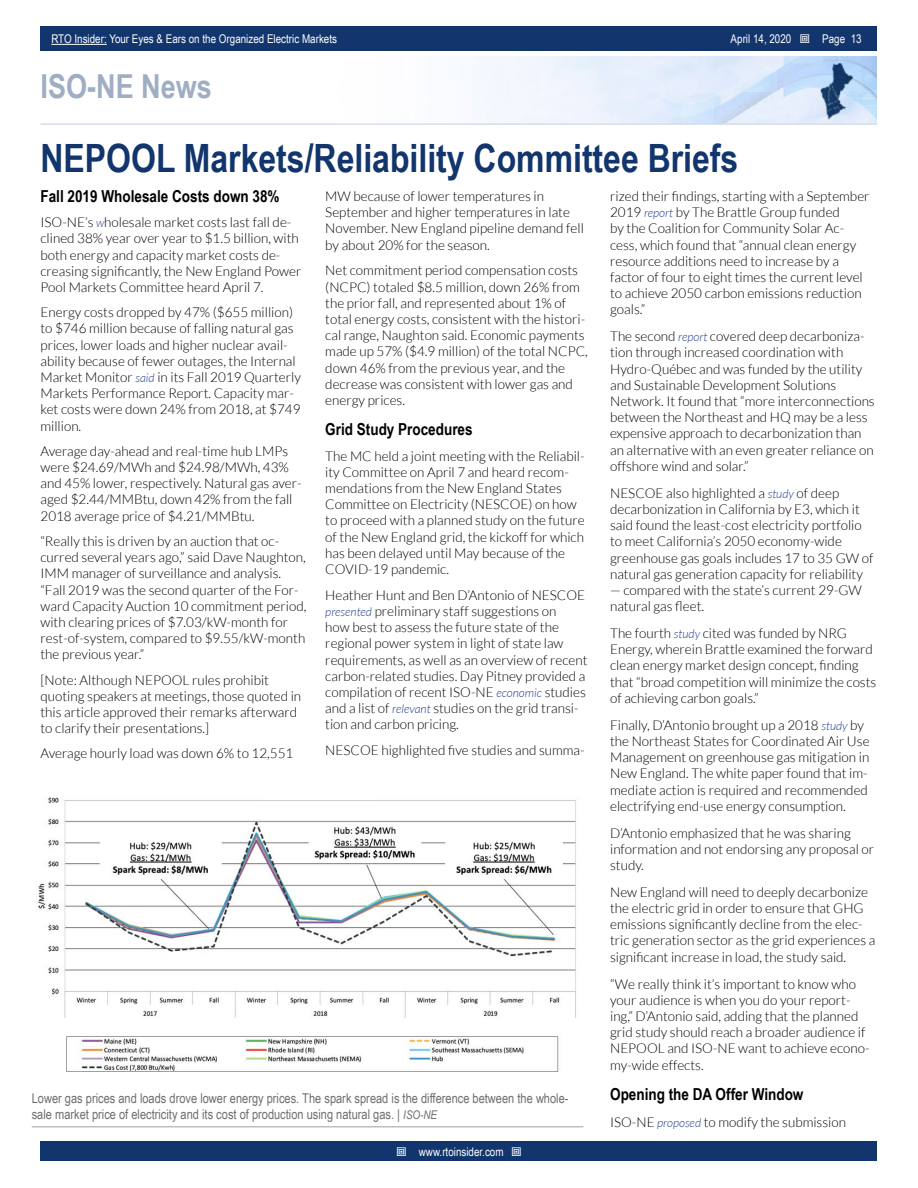
<style>
.page{position:relative;width:918px;height:1188px;background:#fff}
.page>*{position:absolute;margin:0;border:0;box-sizing:border-box;transform-origin:0 0}
.t1{font:700 39px "Arial Narrow";color:#11356c}
.t2{font:700 33px "Arial Narrow";color:#a0aec4}
.t3{font:700 16.5px "Arial Narrow";color:#000}
.t4{font:300 13.5px/16.2px "Lato";color:#000}
.t5{font:13.5px/16.2px "Arial Narrow";color:#6d6e71}
.t6{font:12px "Arial Narrow";color:#fff}
.s1{font-style:italic;font-size:12px;color:#25408f}
.s2{font-style:italic;font-size:12px}
</style>
<div class="page">
<div style="left:41px;top:1142px;width:836px;height:19px;background:#11356c"></div>
<div style="left:41px;top:27px;width:836px;height:24px;background:#11356c"></div>
<hr style="left:51px;top:44px;width:56px;height:1px;background:#fff">
<img style="left:474px;top:56px;width:403px;height:67px">
<hr style="left:40px;top:123px;width:837px;height:2px;background:#d6deec">
<hr style="left:32px;top:1126px;width:551px;height:2px;background:#bfbfbf">
<img style="left:38px;top:797px;width:538px;height:275px">
<p class="t6" style="left:51px;top:30px;width:287px">RTO Insider: Your Eyes &amp; Ears on the Organized Electric Markets</p>
<p class="t6" style="left:731px;top:30px;width:62px">April 14, 2020</p>
<p class="t6" style="left:822px;top:30px;width:41px">Page 13</p>
<h2 class="t2" style="left:40px;top:61px;width:173px">ISO-NE News</h2>
<h1 class="t1" style="left:40px;top:129px;width:699px">NEPOOL Markets/Reliability Committee Briefs</h1>
<p class="t3" style="left:40px;top:184px;width:241px">Fall 2019 Wholesale Costs down 38%</p>
<p class="t4" style="left:40px;top:214px;width:263px">ISO-NE’s <span class="s1">w</span>holesale market costs last fall de&shy;clined 38% year over year to $1.5 billion, with both energy and capacity market costs de&shy;creasing significantly, the New England Power Pool Markets Committee heard April 7.</p>
<p class="t4" style="left:40px;top:304px;width:262px">Energy costs dropped by 47% ($655 million) to $746 million because of falling natural gas prices, lower loads and higher nuclear avail&shy;ability because of fewer outages, the Internal Market Monitor <span class="s1">said</span> in its Fall 2019 Quarterly Markets Performance Report. Capacity mar&shy;ket costs were down 24% from 2018, at $749 million.</p>
<p class="t4" style="left:41px;top:443px;width:263px">Average day-ahead and real-time hub LMPs were $24.69/MWh and $24.98/MWh, 43% and 45% lower, respectively. Natural gas aver&shy;aged $2.44/MMBtu, down 42% from the fall 2018 average price of $4.21/MMBtu.</p>
<p class="t4" style="left:41px;top:533px;width:267px">“Really this is driven by an auction that oc&shy;curred several years ago,” said Dave Naughton, IMM manager of surveillance and analysis. “Fall 2019 was the second quarter of the For&shy;ward Capacity Auction 10 commitment period, with clearing prices of $7.03/kW-month for rest-of-system, compared to $9.55/kW-month the previous year.”</p>
<p class="t4" style="left:41px;top:672px;width:262px">[Note: Although NEPOOL rules prohibit quoting speakers at meetings, those quoted in this article approved their remarks afterward to clarify their presentations.]</p>
<p class="t4" style="left:41px;top:745px;width:254px">Average hourly load was down 6% to 12,551</p>
<p class="t4" style="left:325px;top:188px;width:260px">MW because of lower temperatures in September and higher temperatures in late November. New England pipeline demand fell by about 20% for the season.</p>
<p class="t4" style="left:325px;top:263px;width:264px">Net commitment period compensation costs (NCPC) totaled $8.5 million, down 26% from the prior fall, and represented about 1% of total energy costs, consistent with the histori&shy;cal range, Naughton said. Economic payments made up 57% ($4.9 million) of the total NCPC, down 46% from the previous year, and the decrease was consistent with lower gas and energy prices.</p>
<p class="t3" style="left:325px;top:416px;width:149px">Grid Study Procedures</p>
<p class="t4" style="left:325px;top:448px;width:261px">The MC held a joint meeting with the Reliabil&shy;ity Committee on April 7 and heard recom&shy;mendations from the New England States Committee on Electricity (NESCOE) on how to proceed with a planned study on the future of the New England grid, the kickoff for which has been delayed until May because of the COVID-19 pandemic.</p>
<p class="t4" style="left:325px;top:587px;width:264px">Heather Hunt and Ben D’Antonio of NESCOE <span class="s1">presented</span> preliminary staff suggestions on<br>how best to assess the future state of the regional power system in light of state law requirements, as well as an overview of recent carbon-related studies. Day Pitney provided a compilation of recent ISO-NE <span class="s1">economic</span> studies and a list of <span class="s1">relevant</span> studies on the grid transi&shy;tion and carbon pricing.</p>
<p class="t4" style="left:325px;top:742px;width:261px">NESCOE highlighted five studies and summa-</p>
<p class="t5" style="left:32px;top:1090px;width:538px">Lower gas prices and loads drove lower energy prices. The spark spread is the difference between the whole&shy;sale market price of electricity and its cost of production using natural gas. | <span class="s2">ISO-NE</span></p>
<p class="t6" style="left:419px;top:1143px;width:86px">www.rtoinsider.com</p>
<p class="t4" style="left:610px;top:188px;width:261px">rized their findings, starting with a September 2019 <span class="s1">report</span> by The Brattle Group funded<br>by the Coalition for Community Solar Ac&shy;cess, which found that “annual clean energy resource additions need to increase by a factor of four to eight times the current level to achieve 2050 carbon emissions reduction goals.”</p>
<p class="t4" style="left:610px;top:328px;width:266px">The second <span class="s1">report</span> covered deep decarboniza&shy;tion through increased coordination with Hydro-Québec and was funded by the utility and Sustainable Development Solutions Network. It found that “more interconnections between the Northeast and HQ may be a less expensive approach to decarbonization than an alternative with an even greater reliance on offshore wind and solar.”</p>
<p class="t4" style="left:610px;top:485px;width:265px">NESCOE also highlighted a <span class="s1">study</span> of deep decarbonization in California by E3, which it said found the least-cost electricity portfolio to meet California’s 2050 economy-wide greenhouse gas goals includes 17 to 35 GW of natural gas generation capacity for reliability</p>
<p class="t4" style="left:610px;top:582px;width:253px">— compared with the state’s current 29-GW natural gas fleet.</p>
<p class="t4" style="left:610px;top:625px;width:268px">The fourth <span class="s1">study</span> cited was funded by NRG Energy, wherein Brattle examined the forward clean energy market design concept, finding that “broad competition will minimize the costs of achieving carbon goals.”</p>
<p class="t4" style="left:610px;top:717px;width:261px">Finally, D’Antonio brought up a 2018 <span class="s1">study</span> by the Northeast States for Coordinated Air Use Management on greenhouse gas mitigation in New England. The white paper found that im&shy;mediate action is required and recommended electrifying end-use energy consumption.</p>
<p class="t4" style="left:610px;top:825px;width:266px">D’Antonio emphasized that he was sharing information and not endorsing any proposal or study.</p>
<p class="t4" style="left:610px;top:884px;width:267px">New England will need to deeply decarbonize the electric grid in order to ensure that GHG emissions significantly decline from the elec&shy;tric generation sector as the grid experiences a significant increase in load, the study said.</p>
<p class="t4" style="left:610px;top:976px;width:261px">“We really think it’s important to know who your audience is when you do your report&shy;ing,” D’Antonio said, adding that the planned grid study should reach a broader audience if NEPOOL and ISO-NE want to achieve econo&shy;my-wide effects.</p>
<p class="t3" style="left:610px;top:1082px;width:195px">Opening the DA Offer Window</p>
<p class="t4" style="left:610px;top:1114px;width:237px">ISO-NE <span class="s1">proposed</span> to modify the submission</p>
</div>
